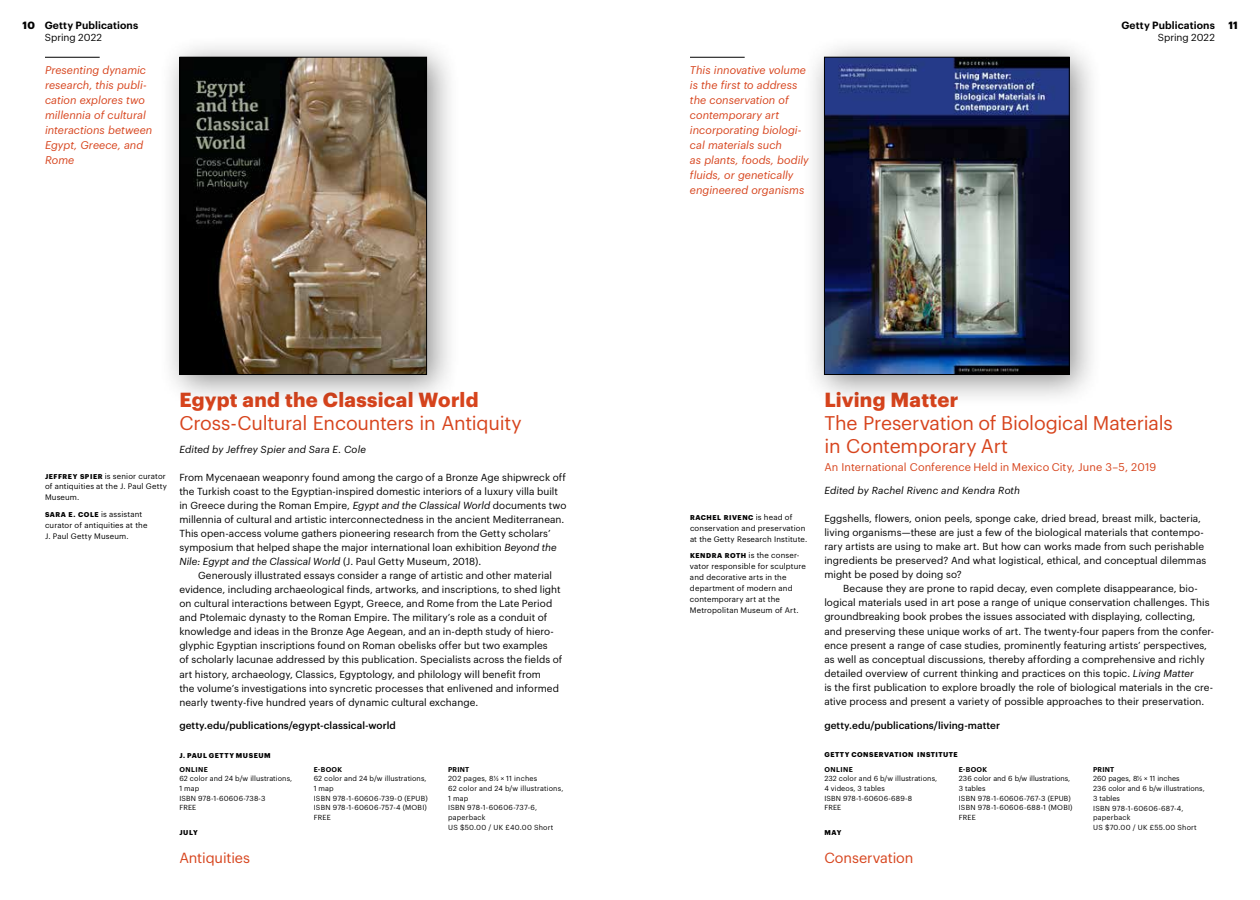
<style>
.page{position:relative;width:1260px;height:900px;background:#fff}
.page>*{position:absolute;margin:0;border:0;box-sizing:border-box;transform-origin:0 0}
.t1{font:700 20px "Graphik";letter-spacing:.015em;color:#d7441d}
.t2{font:19.38px/22.5px "Graphik";letter-spacing:-.01em;color:#d7441d}
.t3{font:14.38px "Graphik";letter-spacing:-.01em;color:#d7441d}
.t4{font:italic 11px/15px "Graphik";letter-spacing:.005em;color:#d7441d}
.t5{font:11px "Graphik";letter-spacing:.01em;color:#d7441d}
.t6{font:600 10.25px "Graphik";letter-spacing:.01em;color:#000001}
.t7{font:700 10.25px "Graphik";color:#000001}
.t8{font:10px/14px "Graphik";letter-spacing:.005em;color:#000001}
.t9{font:500 10px "Graphik";letter-spacing:.005em;color:#000001}
.t10{font:italic 10px "Graphik";letter-spacing:.015em;color:#000001}
.t11{font:7.75px/11px "Graphik";letter-spacing:.02em;color:#000001}
.t12{font:7.25px/9.8px "Graphik";letter-spacing:.02em;color:#000001}
.t13{font:700 6.88px "Graphik";letter-spacing:.08em;color:#000001}
.t14{font:600 6.88px "Graphik";letter-spacing:.04em;color:#000001}
.s1{font-weight:700}
.s2{font-style:italic}
.s3{font-weight:700;font-size:6.88px}
.s4{font-weight:400;font-size:7.75px}
</style>
<div class="page">
<hr style="left:45px;top:57px;width:55px;height:1px;background:#000001">
<hr style="left:690px;top:57px;width:55px;height:1px;background:#000001">
<div style="left:158px;top:35px;width:302px;height:373px;background:#000001;opacity:.45"></div>
<img style="left:182px;top:59px;width:243px;height:314px">
<div style="left:180px;top:57px;width:247px;height:318px;border:1px solid #000001"></div>
<div style="left:803px;top:35px;width:300px;height:373px;background:#000001;opacity:.45"></div>
<img style="left:826px;top:59px;width:241px;height:314px">
<div style="left:824px;top:57px;width:245px;height:318px;border:1px solid #000001"></div>
<p class="t6" style="left:22px;top:17px;width:117px"><span class="s1">10</span> Getty Publications</p>
<p class="t8" style="left:45px;top:30px;width:59px">Spring 2022</p>
<p class="t4" style="left:45px;top:62px;width:109px">Presenting dynamic research, this publi&shy;cation explores two millennia of cultural interactions between<br>Egypt, Greece, and<br>Rome</p>
<p class="t4" style="left:690px;top:62px;width:120px">This innovative volume is the first to address the conservation of contemporary art incorporating biologi&shy;cal materials such<br>as plants, foods, bodily fluids, or genetically engineered organisms</p>
<p class="t6" style="left:1122px;top:17px;width:95px">Getty Publications</p>
<p class="t7" style="left:1228px;top:17px;width:11px">11</p>
<p class="t8" style="left:1158px;top:30px;width:59px">Spring 2022</p>
<h1 class="t1" style="left:179px;top:384px;width:301px">Egypt and the Classical World</h1>
<h2 class="t2" style="left:179px;top:410px;width:344px">Cross-Cultural Encounters in Antiquity</h2>
<p class="t10" style="left:179px;top:441px;width:188px">Edited by Jeffrey Spier and Sara E. Cole</p>
<p class="t8" style="left:179px;top:469px;width:389px">From Mycenaean weaponry found among the cargo of a Bronze Age shipwreck off the Turkish coast to the Egyptian-inspired domestic interiors of a luxury villa built in Greece during the Roman Empire, <span class="s2">Egypt and the Classical World</span> documents two millennia of cultural and artistic interconnectedness in the ancient Mediterranean.<br>This open-access volume gathers pioneering research from the Getty scholars’ symposium that helped shape the major international loan exhibition <span class="s2">Beyond the Nile: Egypt and the Classical World</span> (J. Paul Getty Museum, 2018).</p>
<p class="t8" style="left:179px;top:568px;width:384px;text-indent:19px">Generously illustrated essays consider a range of artistic and other material evidence, including archaeological finds, artworks, and inscriptions, to shed light on cultural interactions between Egypt, Greece, and Rome from the Late Period and Ptolemaic dynasty to the Roman Empire. The military’s role as a conduit of knowledge and ideas in the Bronze Age Aegean, and an in-depth study of hiero&shy;glyphic Egyptian inscriptions found on Roman obelisks offer but two examples<br>of scholarly lacunae addressed by this publication. Specialists across the fields of art history, archaeology, Classics, Egyptology, and philology will benefit from<br>the volume’s investigations into syncretic processes that enlivened and informed nearly twenty-five hundred years of dynamic cultural exchange.</p>
<p class="t9" style="left:179px;top:718px;width:218px">getty.edu/publications/egypt-classical-world</p>
<p class="t13" style="left:179px;top:750px;width:93px">J. PAUL GETTY MUSEUM</p>
<p class="t14" style="left:179px;top:764px;width:30px">ONLINE</p>
<p class="t12" style="left:179px;top:773px;width:114px">62 color and 24 b/w illustrations,<br>1 map<br>ISBN 978-1-60606-738-3<br>FREE</p>
<p class="t13" style="left:179px;top:828px;width:20px">JULY</p>
<h3 class="t3" style="left:179px;top:847px;width:72px">Antiquities</h3>
<p class="t11" style="left:45px;top:470px;width:123px"><span class="s3">JEFFREY SPIER</span> is senior curator of antiquities at the J. Paul Getty<br>Museum.</p>
<p class="t11" style="left:45px;top:508px;width:104px"><span class="s3">SARA E. COLE</span> is assistant curator of antiquities at the<br>J. Paul Getty Museum.</p>
<p class="t13" style="left:690px;top:512px;width:104px">RACHEL RIVENC <span class="s4">is head of</span></p>
<p class="t11" style="left:690px;top:522px;width:119px">conservation and preservation at the Getty Research Institute.</p>
<p class="t11" style="left:690px;top:549px;width:117px"><span class="s3">KENDRA ROTH</span> is the conser&shy;vator responsible for sculpture and decorative arts in the department of modern and contemporary art at the<br>Metropolitan Museum of Art.</p>
<p class="t14" style="left:314px;top:764px;width:30px">E-BOOK</p>
<p class="t12" style="left:314px;top:773px;width:115px">62 color and 24 b/w illustrations,<br>1 map<br>ISBN 978-1-60606-739-0 (EPUB)<br>ISBN 978-1-60606-757-4 (MOBI)<br>FREE</p>
<p class="t14" style="left:448px;top:764px;width:23px">PRINT</p>
<p class="t12" style="left:448px;top:773px;width:117px">202 pages, 81/2 × 11 inches<br>62 color and 24 b/w illustrations,<br>1 map<br>ISBN 978-1-60606-737-6, paperback<br>US $50.00 / UK £40.00 Short</p>
<h1 class="t1" style="left:824px;top:384px;width:135px">Living Matter</h1>
<h2 class="t2" style="left:824px;top:410px;width:350px">The Preservation of Biological Materials in Contemporary Art</h2>
<p class="t5" style="left:824px;top:459px;width:333px">An International Conference Held in Mexico City, June 3–5, 2019</p>
<p class="t10" style="left:824px;top:483px;width:197px">Edited by Rachel Rivenc and Kendra Roth</p>
<p class="t8" style="left:824px;top:511px;width:384px">Eggshells, flowers, onion peels, sponge cake, dried bread, breast milk, bacteria, living organisms—these are just a few of the biological materials that contempo&shy;rary artists are using to make art. But how can works made from such perishable ingredients be preserved? And what logistical, ethical, and conceptual dilemmas might be posed by doing so?</p>
<p class="t8" style="left:824px;top:581px;width:391px;text-indent:19px">Because they are prone to rapid decay, even complete disappearance, bio&shy;logical materials used in art pose a range of unique conservation challenges. This groundbreaking book probes the issues associated with displaying, collecting, and preserving these unique works of art. The twenty-four papers from the confer&shy;ence present a range of case studies, prominently featuring artists’ perspectives, as well as conceptual discussions, thereby affording a comprehensive and richly detailed overview of current thinking and practices on this topic. <span class="s2">Living Matter<br></span>is the first publication to explore broadly the role of biological materials in the cre&shy;ative process and present a variety of possible approaches to their preservation.</p>
<p class="t9" style="left:824px;top:717px;width:177px">getty.edu/publications/living-matter</p>
<p class="t13" style="left:824px;top:749px;width:135px">GETTY CONSERVATION INSTITUTE</p>
<p class="t14" style="left:824px;top:764px;width:30px">ONLINE</p>
<p class="t12" style="left:824px;top:773px;width:114px">232 color and 6 b/w illustrations,<br>4 videos, 3 tables<br>ISBN 978-1-60606-689-8<br>FREE</p>
<p class="t13" style="left:824px;top:828px;width:18px">MAY</p>
<h3 class="t3" style="left:824px;top:847px;width:91px">Conservation</h3>
<p class="t14" style="left:959px;top:764px;width:30px">E-BOOK</p>
<p class="t12" style="left:959px;top:773px;width:115px">236 color and 6 b/w illustrations,<br>3 tables<br>ISBN 978-1-60606-767-3 (EPUB)<br>ISBN 978-1-60606-688-1 (MOBI)<br>FREE</p>
<p class="t14" style="left:1093px;top:764px;width:23px">PRINT</p>
<p class="t12" style="left:1093px;top:773px;width:113px">260 pages, 8½ × 11 inches<br>236 color and 6 b/w illustrations,<br>3 tables<br>ISBN 978-1-60606-687-4, paperback<br>US $70.00 / UK £55.00 Short</p>
</div>
